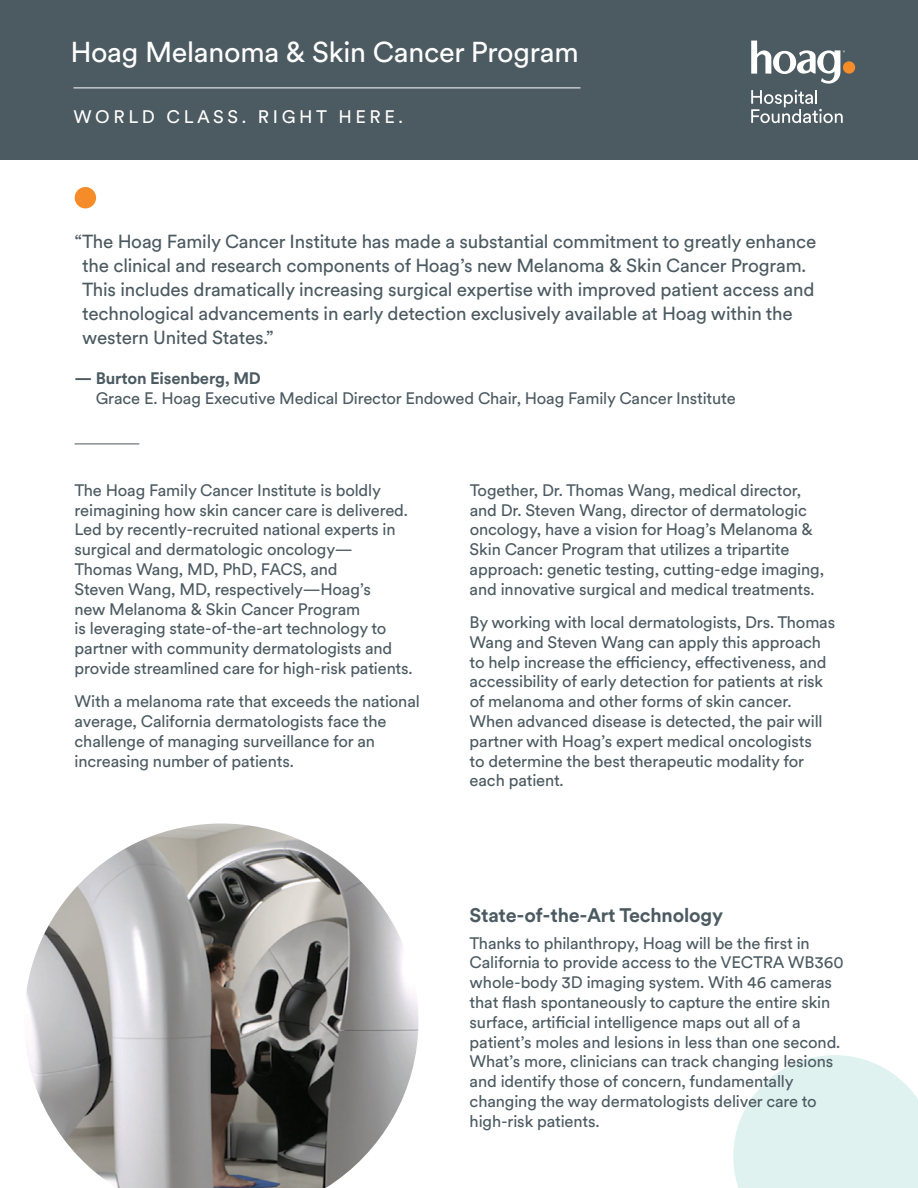
<style>
.page{position:relative;width:918px;height:1188px;background:#fff}
.page>*{position:absolute;margin:0;border:0;box-sizing:border-box;transform-origin:0 0}
.t1{font:28.5px "Circular XX";letter-spacing:-.01em;color:#fff}
.t2{font:700 19.5px "Circular XX";letter-spacing:-.01em;color:#4c5a61}
.t3{font:18.75px/24px "Circular XX";letter-spacing:-.01em;color:#4c5a61}
.t4{font:18px "Circular XX";letter-spacing:.2em;color:#fff}
.t5{font:16.5px/19.8px "Circular XX";letter-spacing:-.01em;color:#4c5a61}
.t6{font:700 16.5px "Circular XX";letter-spacing:-.01em;color:#4c5a61}
</style>
<div class="page">
<svg style="left:733px;top:1055px;width:185px;height:133px;background:#e4f3f2"></svg>
<div style="left:0;top:0;width:918px;height:160px;background:#4c5a61"></div>
<hr style="left:74px;top:88px;width:506px;height:1px;background:#fff">
<img style="left:26px;top:824px;width:392px;height:364px">
<svg style="left:751px;top:90px;width:92px;height:33px"></svg>
<div style="left:843px;top:61px;width:12px;height:13px;background:#f68c2a;border-radius:50%"></div>
<svg style="left:751px;top:41px;width:94px;height:43px"></svg>
<div style="left:75px;top:187px;width:21px;height:21px;background:#f68c29;border-radius:50%"></div>
<hr style="left:75px;top:444px;width:64px;height:1px;background:#4c5a61">
<h1 class="t1" style="left:70px;top:33px;width:510px">Hoag Melanoma &amp; Skin Cancer Program</h1>
<p class="t4" style="left:74px;top:105px;width:331px">WORLD CLASS. RIGHT HERE.</p>
<p class="t3" style="left:82px;top:228px;width:736px;text-indent:-8px">“The Hoag Family Cancer Institute has made a substantial commitment to greatly enhance the clinical and research components of Hoag’s new Melanoma &amp; Skin Cancer Program.<br>This includes dramatically increasing surgical expertise with improved patient access and technological advancements in early detection exclusively available at Hoag within the western United States.”</p>
<p class="t6" style="left:75px;top:367px;width:188px">— Burton Eisenberg, MD</p>
<p class="t5" style="left:96px;top:387px;width:642px">Grace E. Hoag Executive Medical Director Endowed Chair, Hoag Family Cancer Institute</p>
<p class="t5" style="left:75px;top:479px;width:340px">The Hoag Family Cancer Institute is boldly reimagining how skin cancer care is delivered.<br>Led by recently-recruited national experts in surgical and dermatologic oncology— Thomas Wang, MD, PhD, FACS, and<br>Steven Wang, MD, respectively—Hoag’s<br>new Melanoma &amp; Skin Cancer Program<br>is leveraging state-of-the-art technology to partner with community dermatologists and provide streamlined care for high-risk patients.</p>
<p class="t5" style="left:75px;top:691px;width:347px">With a melanoma rate that exceeds the national average, California dermatologists face the challenge of managing surveillance for an increasing number of patients.</p>
<p class="t5" style="left:470px;top:479px;width:356px">Together, Dr. Thomas Wang, medical director, and Dr. Steven Wang, director of dermatologic oncology, have a vision for Hoag’s Melanoma &amp; Skin Cancer Program that utilizes a tripartite approach: genetic testing, cutting-edge imaging, and innovative surgical and medical treatments.</p>
<p class="t5" style="left:470px;top:612px;width:367px">By working with local dermatologists, Drs. Thomas Wang and Steven Wang can apply this approach to help increase the efficiency, effectiveness, and accessibility of early detection for patients at risk of melanoma and other forms of skin cancer.<br>When advanced disease is detected, the pair will partner with Hoag’s expert medical oncologists<br>to determine the best therapeutic modality for each patient.</p>
<p class="t2" style="left:470px;top:902px;width:255px">State-of-the-Art Technology</p>
<p class="t5" style="left:470px;top:932px;width:376px">Thanks to philanthropy, Hoag will be the first in California to provide access to the VECTRA WB360 whole-body 3D imaging system. With 46 cameras that flash spontaneously to capture the entire skin surface, artificial intelligence maps out all of a patient’s moles and lesions in less than one second.<br>What’s more, clinicians can track changing lesions and identify those of concern, fundamentally changing the way dermatologists deliver care to high-risk patients.</p>
</div>
